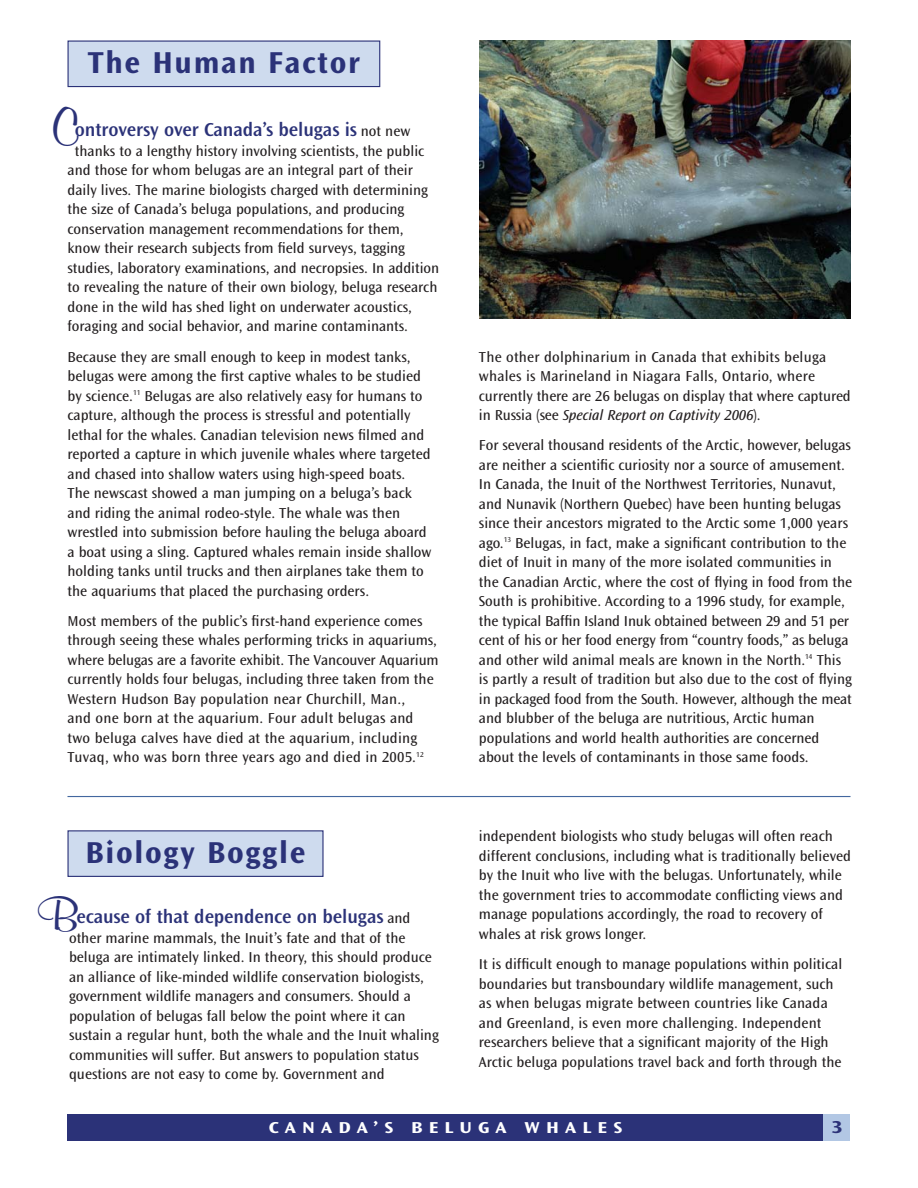
<style>
.page{position:relative;width:918px;height:1188px;background:#fff}
.page>*{position:absolute;margin:0;border:0;box-sizing:border-box;transform-origin:0 0}
.t1{font:700 49.5px "Murray Hill BT";color:#2b3278}
.t2{font:31.5px "Ocean Sans MM 648 475";letter-spacing:.05em;color:#2b3278}
.t3{font:19.5px "Ocean Sans MM 512 475";letter-spacing:-.005em;color:#2b3278}
.t4{font:18px "Ocean Sans MM 648 475";color:#2b3278;scale:1.2 1}
.t5{font:16.5px "Ocean Sans MM 648 475";letter-spacing:.31em;color:#fff;scale:1.2 1}
.t6{font:15px/19.5px "Ocean Sans MM 403 475";color:#231f20}
.t7{font:15px "Ocean Sans MM It 403 475";letter-spacing:-.005em;color:#231f20}
.s1{font-family:"Ocean Sans MM 403 475";font-size:15px;color:#231f20}
.s2{font-family:"Ocean Sans MM 403 475"}
</style>
<div class="page">
<div style="left:68px;top:41px;width:312px;height:46px;background:#cedbee"></div>
<div style="left:68px;top:40px;width:312px;height:47px;border:1px solid #2b3278"></div>
<img style="left:479px;top:40px;width:371px;height:278px">
<div style="left:68px;top:1114px;width:756px;height:27px;background:#2b3278"></div>
<div style="left:824px;top:1114px;width:26px;height:27px;background:#b2c7e4"></div>
<hr style="left:68px;top:796px;width:782px;height:1px;background:#43679f">
<div style="left:68px;top:831px;width:255px;height:45px;background:#cedbee"></div>
<div style="left:67px;top:830px;width:257px;height:47px;border:1px solid #2b3278"></div>
<h2 class="t2" style="left:88px;top:51px;width:274px">The Human Factor</h2>
<h1 class="t1" style="left:52px;top:107px;width:29px">C</h1>
<h3 class="t3" style="left:75px;top:122px;width:337px">ontroversy over Canada’s belugas is <span class="s1">not new</span></h3>
<p class="t6" style="left:68px;top:143px;width:373px;text-indent:7px">thanks to a lengthy history involving scientists, the public and those for whom belugas are an integral part of their daily lives. The marine biologists charged with determining the size of Canada’s beluga populations, and producing conservation management recommendations for them, know their research subjects from field surveys, tagging studies, laboratory examinations, and necropsies. In addition to revealing the nature of their own biology, beluga research done in the wild has shed light on underwater acoustics, foraging and social behavior, and marine contaminants.</p>
<p class="t6" style="left:68px;top:348px;width:366px">Because they are small enough to keep in modest tanks, belugas were among the first captive whales to be studied by science.<sup>11</sup> Belugas are also relatively easy for humans to capture, although the process is stressful and potentially lethal for the whales. Canadian television news filmed and reported a capture in which juvenile whales where targeted and chased into shallow waters using high-speed boats.<br>The newscast showed a man jumping on a beluga’s back and riding the animal rodeo-style. The whale was then wrestled into submission before hauling the beluga aboard a boat using a sling. Captured whales remain inside shallow holding tanks until trucks and then airplanes take them to the aquariums that placed the purchasing orders.</p>
<p class="t6" style="left:68px;top:613px;width:373px">Most members of the public’s first-hand experience comes through seeing these whales performing tricks in aquariums, where belugas are a favorite exhibit. The Vancouver Aquarium currently holds four belugas, including three taken from the Western Hudson Bay population near Churchill, Man.,<br>and one born at the aquarium. Four adult belugas and two beluga calves have died at the aquarium, including Tuvaq, who was born three years ago and died in 2005.<sup>12</sup></p>
<h2 class="t2" style="left:86px;top:841px;width:221px">Biology Boggle</h2>
<h3 class="t3" style="left:76px;top:909px;width:336px">ecause of that dependence on belugas <span class="s1">and</span></h3>
<p class="t6" style="left:69px;top:929px;width:371px">other marine mammals, the Inuit’s fate and that of the beluga are intimately linked. In theory, this should produce an alliance of like-minded wildlife conservation biologists, government wildlife managers and consumers. Should a population of belugas fall below the point where it can sustain a regular hunt, both the whale and the Inuit whaling communities will suffer. But answers to population status questions are not easy to come by. Government and</p>
<h1 class="t1" style="left:37px;top:894px;width:44px">B</h1>
<p class="t6" style="left:479px;top:348px;width:373px">The other dolphinarium in Canada that exhibits beluga whales is Marineland in Niagara Falls, Ontario, where currently there are 26 belugas on display that where captured</p>
<p class="t7" style="left:479px;top:408px;width:283px"><span class="s2">in Russia (see</span> Special Report on Captivity 2006<span class="s2">).</span></p>
<p class="t6" style="left:479px;top:437px;width:375px">For several thousand residents of the Arctic, however, belugas are neither a scientific curiosity nor a source of amusement.<br>In Canada, the Inuit of the Northwest Territories, Nunavut, and Nunavik (Northern Quebec) have been hunting belugas since their ancestors migrated to the Arctic some 1,000 years ago.<sup>13</sup> Belugas, in fact, make a significant contribution to the diet of Inuit in many of the more isolated communities in the Canadian Arctic, where the cost of flying in food from the South is prohibitive. According to a 1996 study, for example, the typical Baffin Island Inuk obtained between 29 and 51 per cent of his or her food energy from “country foods,” as beluga and other wild animal meals are known in the North.<sup>14</sup> This is partly a result of tradition but also due to the cost of flying in packaged food from the South. However, although the meat and blubber of the beluga are nutritious, Arctic human populations and world health authorities are concerned about the levels of contaminants in those same foods.</p>
<p class="t6" style="left:479px;top:828px;width:374px">independent biologists who study belugas will often reach different conclusions, including what is traditionally believed by the Inuit who live with the belugas. Unfortunately, while the government tries to accommodate conflicting views and manage populations accordingly, the road to recovery of whales at risk grows longer.</p>
<p class="t6" style="left:479px;top:956px;width:365px">It is difficult enough to manage populations within political boundaries but transboundary wildlife management, such as when belugas migrate between countries like Canada and Greenland, is even more challenging. Independent researchers believe that a significant majority of the High Arctic beluga populations travel back and forth through the</p>
<p class="t5" style="left:269px;top:1121px;width:296px">CANADA’S BELUGA WHALES</p>
<p class="t4" style="left:831px;top:1121px;width:11px">3</p>
</div>
